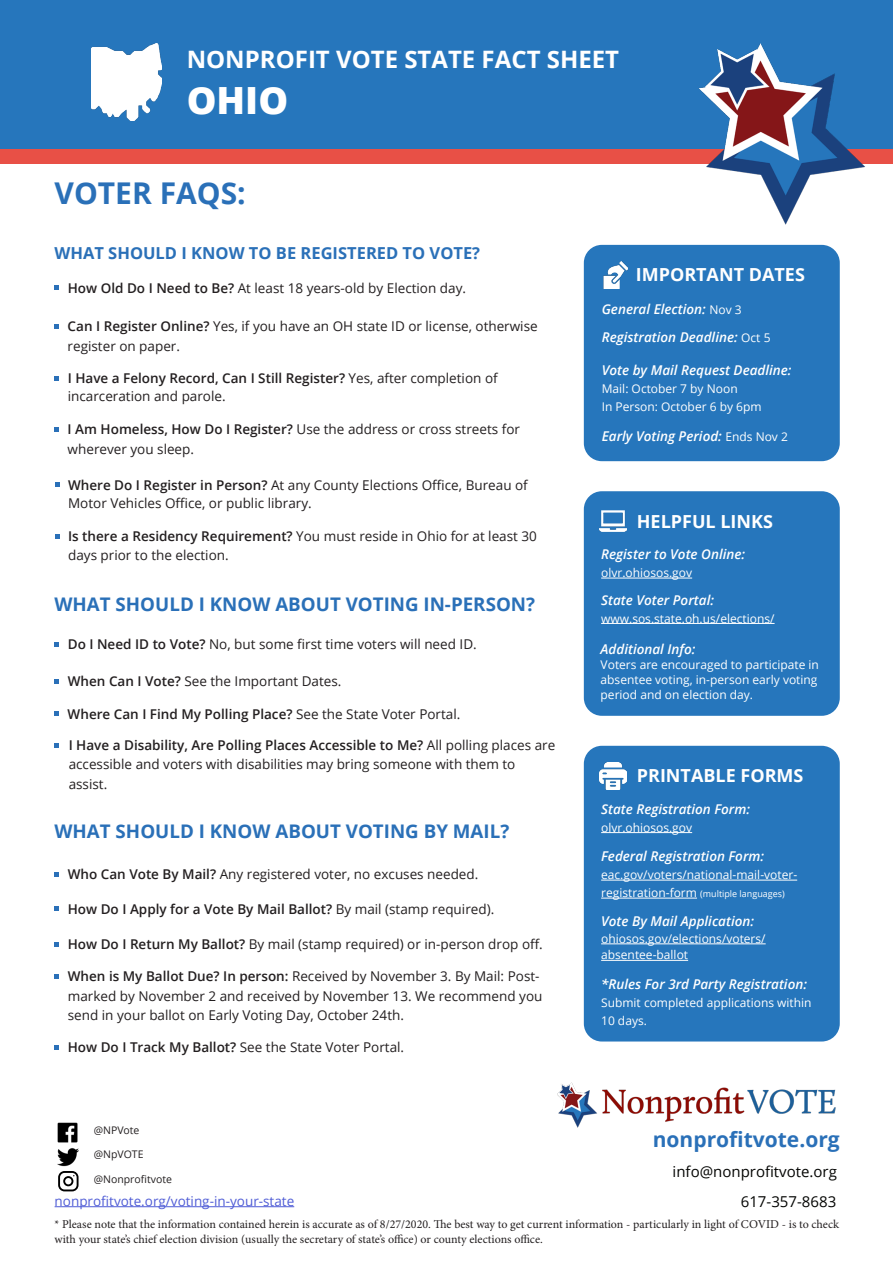
<style>
.page{position:relative;width:893px;height:1263px;background:#fff}
.page>*{position:absolute;margin:0;border:0;box-sizing:border-box;transform-origin:0 0}
.t1{font:800 37.5px "Open Sans";color:#fff}
.t2{font:700 30px "Open Sans";color:#2a70b8}
.t3{font:700 24px "Open Sans";color:#fff}
.t4{font:700 21px "Open Sans";color:#2a70b8}
.t5{font:700 18.75px "Open Sans";color:#2a70b8}
.t6{font:700 18px "Open Sans";color:#fff}
.t7{font:700 16.5px "Open Sans";color:#2a70b8}
.t8{font:15px "Open Sans";color:#040503}
.t9{font:13.5px/19.5px "Open Sans";color:#231f20}
.t10{font:italic 600 13.5px "Open Sans";color:#fff}
.t11{font:600 13.5px "Open Sans";color:#231f20}
.t12{font:13.5px "Open Sans";color:#4f5cd6}
.t13{font:12px/15px "Open Sans";color:#fff}
.t14{font:12px/14.4px "Minion Pro";color:#231f20}
.t15{font:10.5px "Open Sans";color:#231f20}
.t16{font:9px "Open Sans";color:#fff}
.s1{font-weight:600}
.s2{font-weight:400}
.s3{font-weight:400;font-style:normal;font-size:12px}
.s4{font-size:12px}
</style>
<div class="page">
<div style="left:0;top:0;width:893px;height:164px;background:#2676bc"></div>
<div style="left:0;top:150px;width:893px;height:14px;background:#e85046"></div>
<img style="left:92px;top:44px;width:69px;height:77px">
<img style="left:688px;top:43px;width:183px;height:182px">
<div style="left:584px;top:245px;width:256px;height:216px;background:#2676bc;border-radius:18px"></div>
<svg style="left:55px;top:286px;width:4px;height:4px"></svg>
<svg style="left:54px;top:324px;width:5px;height:5px"></svg>
<svg style="left:55px;top:872px;width:4px;height:4px"></svg>
<svg style="left:55px;top:376px;width:4px;height:4px"></svg>
<svg style="left:55px;top:907px;width:4px;height:4px"></svg>
<svg style="left:55px;top:942px;width:4px;height:4px"></svg>
<svg style="left:55px;top:974px;width:4px;height:5px"></svg>
<svg style="left:55px;top:1045px;width:4px;height:4px"></svg>
<hr style="left:55px;top:1206px;width:239px;height:1px;background:#4f5cd6">
<svg style="left:58px;top:1171px;width:21px;height:20px"></svg>
<img style="left:58px;top:1148px;width:20px;height:18px">
<img style="left:58px;top:1122px;width:20px;height:20px">
<img style="left:603px;top:261px;width:24px;height:27px">
<svg style="left:54px;top:427px;width:5px;height:5px"></svg>
<svg style="left:55px;top:483px;width:4px;height:4px"></svg>
<svg style="left:55px;top:534px;width:4px;height:4px"></svg>
<svg style="left:55px;top:642px;width:4px;height:4px"></svg>
<svg style="left:55px;top:679px;width:4px;height:5px"></svg>
<svg style="left:54px;top:712px;width:5px;height:4px"></svg>
<div style="left:584px;top:491px;width:256px;height:225px;background:#2676bc;border-radius:18px"></div>
<img style="left:600px;top:510px;width:27px;height:22px">
<hr style="left:601px;top:578px;width:91px;height:1px;background:#fff">
<hr style="left:601px;top:623px;width:174px;height:1px;background:#fff">
<div style="left:584px;top:746px;width:256px;height:295px;background:#2676bc;border-radius:18px"></div>
<img style="left:600px;top:762px;width:27px;height:27px">
<hr style="left:601px;top:832px;width:91px;height:1px;background:#fff">
<hr style="left:601px;top:880px;width:196px;height:1px;background:#fff">
<hr style="left:601px;top:898px;width:96px;height:1px;background:#fff">
<hr style="left:601px;top:943px;width:165px;height:1px;background:#fff">
<hr style="left:601px;top:960px;width:87px;height:1px;background:#fff">
<img style="left:558px;top:1082px;width:278px;height:46px">
<svg style="left:55px;top:743px;width:4px;height:4px"></svg>
<p class="t3" style="left:187px;top:43px;width:434px">NONPROFIT VOTE STATE FACT SHEET</p>
<p class="t1" style="left:187px;top:72px;width:103px">OHIO</p>
<p class="t2" style="left:55px;top:172px;width:193px">VOTER FAQS:</p>
<p class="t7" style="left:55px;top:241px;width:427px">WHAT SHOULD I KNOW TO BE REGISTERED TO VOTE?</p>
<p class="t9" style="left:68px;top:278px;width:400px"><span class="s1">How Old Do I Need to Be?</span> At least 18 years-old by Election day.</p>
<p class="t9" style="left:68px;top:316px;width:472px"><span class="s1">Can I Register Online?</span> Yes, if you have an OH state ID or license, otherwise register on paper.</p>
<p class="t11" style="left:68px;top:369px;width:431px">I Have a Felony Record, Can I Still Register? <span class="s2">Yes, after completion of</span></p>
<p class="t9" style="left:68px;top:386px;width:159px">incarceration and parole.</p>
<p class="t9" style="left:68px;top:419px;width:454px"><span class="s1">I Am Homeless, How Do I Register?</span> Use the address or cross streets for</p>
<p class="t9" style="left:68px;top:439px;width:128px">wherever you sleep.</p>
<p class="t9" style="left:68px;top:474px;width:461px"><span class="s1">Where Do I Register in Person?</span> At any County Elections Office, Bureau of</p>
<p class="t9" style="left:68px;top:492px;width:245px">Motor Vehicles Office, or public library.</p>
<p class="t9" style="left:68px;top:526px;width:470px"><span class="s1">Is there a Residency Requirement?</span> You must reside in Ohio for at least 30 days prior to the election.</p>
<p class="t5" style="left:55px;top:591px;width:482px">WHAT SHOULD I KNOW ABOUT VOTING IN-PERSON?</p>
<p class="t9" style="left:68px;top:634px;width:410px"><span class="s1">Do I Need ID to Vote?</span> No, but some first time voters will need ID.</p>
<p class="t9" style="left:68px;top:671px;width:275px"><span class="s1">When Can I Vote?</span> See the Important Dates.</p>
<p class="t11" style="left:68px;top:704px;width:394px">Where Can I Find My Polling Place? <span class="s2">See the State Voter Portal.</span></p>
<p class="t9" style="left:69px;top:735px;width:488px"><span class="s1">I Have a Disability, Are Polling Places Accessible to Me?</span> All polling places are accessible and voters with disabilities may bring someone with them to</p>
<p class="t9" style="left:69px;top:774px;width:40px">assist.</p>
<p class="t5" style="left:55px;top:817px;width:456px">WHAT SHOULD I KNOW ABOUT VOTING BY MAIL?</p>
<p class="t9" style="left:68px;top:864px;width:412px"><span class="s1">Who Can Vote By Mail?</span> Any registered voter, no excuses needed.</p>
<p class="t11" style="left:68px;top:899px;width:428px">How Do I Apply for a Vote By Mail Ballot? <span class="s2">By mail (stamp required).</span></p>
<p class="t9" style="left:68px;top:934px;width:477px"><span class="s1">How Do I Return My Ballot?</span> By mail (stamp required) or in-person drop off.</p>
<p class="t9" style="left:68px;top:966px;width:476px"><span class="s1">When is My Ballot Due? In person:</span> Received by November 3. By Mail: Post&shy;marked by November 2 and received by November 13. We recommend you send in your ballot on Early Voting Day, October 24th.</p>
<p class="t9" style="left:68px;top:1037px;width:338px"><span class="s1">How Do I Track My Ballot?</span> See the State Voter Portal.</p>
<p class="t6" style="left:636px;top:262px;width:171px">IMPORTANT DATES</p>
<p class="t10" style="left:602px;top:300px;width:141px">General Election: <span class="s3">Nov 3</span></p>
<p class="t10" style="left:602px;top:327px;width:170px">Registration Deadline: <span class="s3">Oct 5</span></p>
<p class="t10" style="left:602px;top:361px;width:191px">Vote by Mail Request Deadline:</p>
<p class="t13" style="left:602px;top:381px;width:137px">Mail: October 7 by Noon</p>
<p class="t13" style="left:602px;top:399px;width:161px">In Person: October 6 by 6pm</p>
<p class="t10" style="left:602px;top:427px;width:188px">Early Voting Period: <span class="s3">Ends Nov 2</span></p>
<p class="t6" style="left:637px;top:508px;width:138px">HELPFUL LINKS</p>
<p class="t10" style="left:601px;top:545px;width:145px">Register to Vote Online:</p>
<p class="t13" style="left:601px;top:565px;width:93px">olvr.ohiosos.gov</p>
<p class="t10" style="left:601px;top:590px;width:114px">State Voter Portal:</p>
<p class="t13" style="left:601px;top:610px;width:175px">www.sos.state.oh.us/elections/</p>
<p class="t10" style="left:601px;top:640px;width:96px">Additional Info:</p>
<p class="t13" style="left:601px;top:657px;width:220px">Voters are encouraged to participate in absentee voting, in-person early voting period and on election day.</p>
<p class="t6" style="left:637px;top:763px;width:168px">PRINTABLE FORMS</p>
<p class="t10" style="left:601px;top:799px;width:150px">State Registration Form:</p>
<p class="t13" style="left:601px;top:819px;width:93px">olvr.ohiosos.gov</p>
<p class="t10" style="left:601px;top:847px;width:165px">Federal Registration Form:</p>
<p class="t13" style="left:601px;top:867px;width:198px">eac.gov/voters/national-mail-voter-</p>
<p class="t16" style="left:601px;top:888px;width:185px"><span class="s4">registration-form</span> (multiple languages)</p>
<p class="t10" style="left:601px;top:912px;width:154px">Vote By Mail Application:</p>
<p class="t13" style="left:601px;top:931px;width:166px">ohiosos.gov/elections/voters/</p>
<p class="t13" style="left:601px;top:947px;width:88px">absentee-ballot</p>
<p class="t10" style="left:601px;top:975px;width:207px">*Rules For 3rd Party Registration:</p>
<p class="t13" style="left:601px;top:993px;width:212px;line-height:18px">Submit completed applications within<br>10 days.</p>
<p class="t15" style="left:94px;top:1123px;width:47px">@NPVote</p>
<p class="t4" style="left:653px;top:1124px;width:188px">nonprofitvote.org</p>
<p class="t8" style="left:673px;top:1161px;width:166px">info@nonprofitvote.org</p>
<p class="t8" style="left:741px;top:1191px;width:97px">617-357-8683</p>
<p class="t14" style="left:55px;top:1217px;width:786px">* Please note that the information contained herein is accurate as of 8/27/2020. The best way to get current information - particularly in light of COVID - is to check with your state’s chief election division (usually the secretary of state’s office) or county elections office.</p>
<p class="t15" style="left:94px;top:1147px;width:51px">@NpVOTE</p>
<p class="t15" style="left:94px;top:1171px;width:80px">@Nonprofitvote</p>
<p class="t12" style="left:55px;top:1191px;width:241px">nonprofitvote.org/voting-in-your-state</p>
</div>
